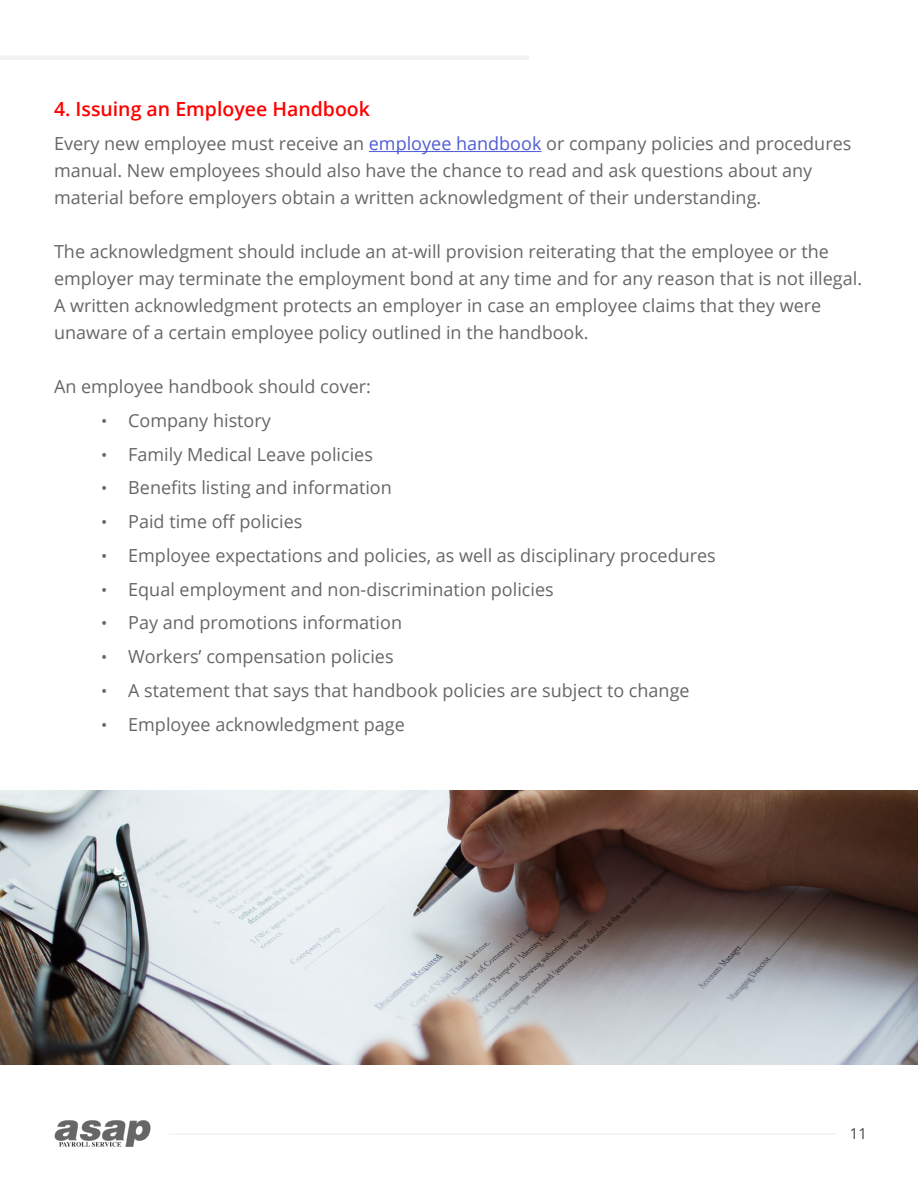
<style>
.page{position:relative;width:918px;height:1188px;background:#fff}
.page>*{position:absolute;margin:0;border:0;box-sizing:border-box;transform-origin:0 0}
.t1{font:600 19.5px "Open Sans";color:#fe0000}
.t2{font:18px/27px "Open Sans";color:#666}
.t3{font:15px "Open Sans";color:#444}
.s1{color:#4f5cd6}
.s2{font-size:16.5px}
</style>
<div class="page">
<img style="left:54px;top:1120px;width:96px;height:27px">
<hr style="left:169px;top:1133px;width:666px;height:2px;background:#f2f2f2">
<hr style="left:0;top:56px;width:529px;height:4px;background:#f2f2f2">
<hr style="left:369px;top:151px;width:172px;height:1px;background:#4f5cd6">
<img style="left:0;top:791px;width:918px;height:274px">
<p class="t1" style="left:54px;top:96px;width:318px">4. Issuing an Employee Handbook</p>
<p class="t2" style="left:54px;top:130px;width:799px">Every new employee must receive an <span class="s1">employee handbook</span> or company policies and procedures manual. New employees should also have the chance to read and ask questions about any material before employers obtain a written acknowledgment of their understanding.</p>
<p class="t2" style="left:54px;top:238px;width:810px">The acknowledgment should include an at-will provision reiterating that the employee or the employer may terminate the employment bond at any time and for any reason that is not illegal.<br>A written acknowledgment protects an employer in case an employee claims that they were unaware of a certain employee policy outlined in the handbook.</p>
<p class="t2" style="left:54px;top:373px;width:318px">An employee handbook should cover:</p>
<p class="t2" style="left:101px;top:406px;width:171px"><span class="s2">•</span> Company history</p>
<p class="t2" style="left:101px;top:440px;width:273px"><span class="s2">•</span> Family Medical Leave policies</p>
<p class="t2" style="left:101px;top:474px;width:292px"><span class="s2">•</span> Benefits listing and information</p>
<p class="t2" style="left:101px;top:508px;width:203px"><span class="s2">•</span> Paid time off policies</p>
<p class="t2" style="left:101px;top:541px;width:616px"><span class="s2">•</span> Employee expectations and policies, as well as disciplinary procedures</p>
<p class="t2" style="left:101px;top:575px;width:454px"><span class="s2">•</span> Equal employment and non-discrimination policies</p>
<p class="t2" style="left:101px;top:609px;width:302px"><span class="s2">•</span> Pay and promotions information</p>
<p class="t2" style="left:101px;top:643px;width:294px"><span class="s2">•</span> Workers’ compensation policies</p>
<p class="t2" style="left:101px;top:676px;width:590px"><span class="s2">•</span> A statement that says that handbook policies are subject to change</p>
<p class="t2" style="left:101px;top:710px;width:305px"><span class="s2">•</span> Employee acknowledgment page</p>
<p class="t3" style="left:850px;top:1123px;width:19px">11</p>
</div>
